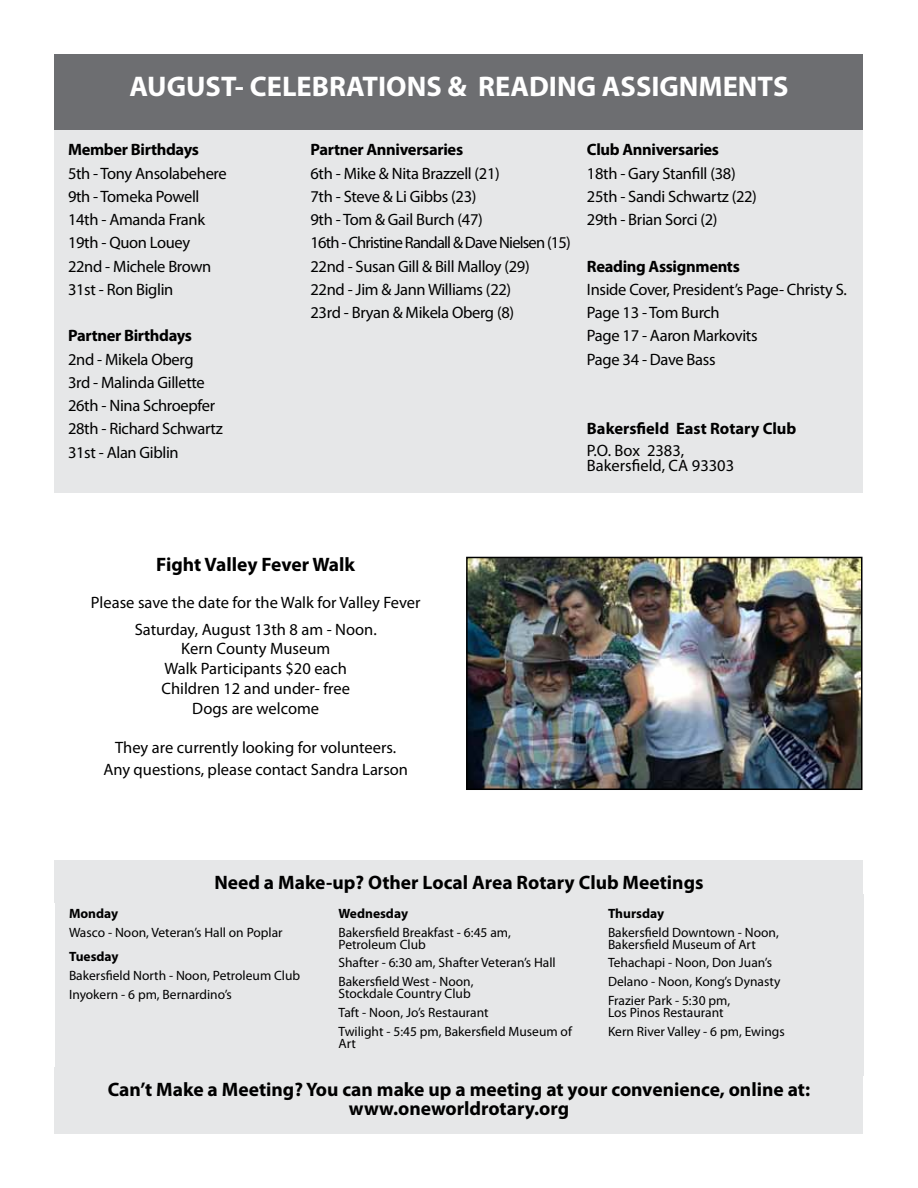
<style>
.page{position:relative;width:918px;height:1188px;background:#fff}
.page>*{position:absolute;margin:0;border:0;box-sizing:border-box;transform-origin:0 0}
.t1{font:700 28.5px "Myriad Pro";color:#fff}
.t2{font:700 19.5px/19.5px "Myriad Pro";color:#000;text-align:center}
.t3{font:16.5px/23.2px "Myriad Pro";letter-spacing:-.02em;color:#000}
.t4{font:16.5px/19.8px "Myriad Pro";color:#000;text-align:center}
.t5{font:700 16.5px "Myriad Pro";letter-spacing:-.02em;color:#000}
.t6{font:700 16.5px "Myriad Pro";color:#000}
.t7{font:13.5px/18.8px "Myriad Pro";color:#000}
.t8{font:700 13.5px "Myriad Pro";color:#000}
</style>
<div class="page">
<div style="left:56px;top:894px;width:269px;height:182px;background:#e6e7e8"></div>
<div style="left:55px;top:861px;width:808px;height:42px;background:#e6e7e8"></div>
<div style="left:325px;top:894px;width:270px;height:182px;background:#e6e7e8"></div>
<div style="left:594px;top:894px;width:270px;height:182px;background:#e6e7e8"></div>
<div style="left:55px;top:1068px;width:808px;height:66px;background:#e6e7e8"></div>
<div style="left:55px;top:130px;width:244px;height:362px;background:#e6e7e8"></div>
<div style="left:55px;top:54px;width:808px;height:76px;background:#6d6e71"></div>
<div style="left:573px;top:130px;width:290px;height:362px;background:#e6e7e8"></div>
<div style="left:297px;top:130px;width:290px;height:362px;background:#e6e7e8"></div>
<img style="left:469px;top:560px;width:390px;height:227px">
<div style="left:466px;top:557px;width:396px;height:233px;border:2px solid #000"></div>
<h1 class="t1" style="left:130px;top:67px;width:37px">AUGU</h1>
<h1 class="t1" style="left:206px;top:67px;width:476px">ST- CELEBRATIONS &amp; READING ASSIGNM</h1>
<h1 class="t1" style="left:723px;top:67px;width:67px">ENTS</h1>
<p class="t5" style="left:68px;top:139px;width:132px">Member Birthdays</p>
<p class="t3" style="left:68px;top:161px;width:160px">5th - Tony Ansolabehere<br>9th - Tomeka Powell<br>14th - Amanda Frank<br>19th - Quon Louey<br>22nd - Michele Brown<br>31st - Ron Biglin</p>
<p class="t5" style="left:68px;top:325px;width:126px">Partner Birthdays</p>
<p class="t3" style="left:68px;top:347px;width:156px">2nd - Mikela Oberg<br>3rd - Malinda Gillette<br>26th - Nina Schroepfer<br>28th - Richard Schwartz<br>31st - Alan Giblin</p>
<p class="t5" style="left:311px;top:139px;width:154px">Partner Anniversaries</p>
<p class="t3" style="left:311px;top:161px;width:262px">6th - Mike &amp; Nita Brazzell (21)<br>7th - Steve &amp; Li Gibbs (23)<br>9th - Tom &amp; Gail Burch (47)<br>16th - Christine Randall &amp; Dave Nielsen (15)<br>22nd - Susan Gill &amp; Bill Malloy (29)<br>22nd - Jim &amp; Jann Williams (22)<br>23rd - Bryan &amp; Mikela Oberg (8)</p>
<p class="t5" style="left:587px;top:139px;width:134px">Club Anniversaries</p>
<p class="t3" style="left:587px;top:161px;width:172px">18th - Gary Stanfill (38)<br>25th - Sandi Schwartz (22)<br>29th - Brian Sorci (2)</p>
<p class="t5" style="left:587px;top:255px;width:154px">Reading Assignments</p>
<p class="t3" style="left:587px;top:278px;width:261px">Inside Cover, President’s Page- Christy S.<br>Page 13 - Tom Burch<br>Page 17 - Aaron Markovits<br>Page 34 - Dave Bass</p>
<p class="t6" style="left:587px;top:418px;width:211px">Bakersfield East Rotary Club</p>
<p class="t4" style="left:587px;top:443px;width:149px;line-height:15px;text-align:left">P.O. Box 2383,<br>Bakersfield, CA 93303</p>
<p class="t2" style="left:156px;top:554px;width:200px">Fight Valley Fever Walk</p>
<p class="t4" style="left:91px;top:589px;width:331px;line-height:26.5px">Please save the date for the Walk for Valley Fever<br>Saturday, August 13th 8 am - Noon.</p>
<p class="t4" style="left:161px;top:639px;width:190px">Kern County Museum<br>Walk Participants $20 each<br>Children 12 and under- free<br>Dogs are welcome</p>
<p class="t4" style="left:103px;top:737px;width:306px;line-height:21.6px">They are currently looking for volunteers.<br>Any questions, please contact Sandra Larson</p>
<p class="t2" style="left:214px;top:872px;width:491px">Need a Make-up? Other Local Area Rotary Club Meetings</p>
<p class="t8" style="left:339px;top:905px;width:71px">Wednesday</p>
<p class="t7" style="left:339px;top:926px;width:174px;line-height:12px">Bakersfield Breakfast - 6:45 am,<br>Petroleum Club</p>
<p class="t7" style="left:339px;top:953px;width:219px">Shafter - 6:30 am, Shafter Veteran’s Hall<br>Bakersfield West - Noon,</p>
<p class="t7" style="left:339px;top:984px;width:235px">Stockdale Country Club<br>Taft - Noon, Jo’s Restaurant<br>Twilight - 5:45 pm, Bakersfield Museum of</p>
<p class="t7" style="left:339px;top:1034px;width:19px">Art</p>
<p class="t8" style="left:69px;top:905px;width:51px">Monday</p>
<p class="t7" style="left:69px;top:923px;width:215px">Wasco - Noon, Veteran’s Hall on Poplar</p>
<p class="t8" style="left:69px;top:948px;width:51px">Tuesday</p>
<p class="t7" style="left:69px;top:966px;width:233px">Bakersfield North - Noon, Petroleum Club<br>Inyokern - 6 pm, Bernardino’s</p>
<p class="t8" style="left:608px;top:905px;width:58px">Thursday</p>
<p class="t7" style="left:608px;top:926px;width:172px;line-height:12px">Bakersfield Downtown - Noon,<br>Bakersfield Museum of Art</p>
<p class="t7" style="left:608px;top:953px;width:174px">Tehachapi - Noon, Don Juan’s<br>Delano - Noon, Kong’s Dynasty<br>Frazier Park - 5:30 pm,</p>
<p class="t7" style="left:608px;top:1003px;width:178px">Los Pinos Restaurant<br>Kern River Valley - 6 pm, Ewings</p>
<p class="t2" style="left:108px;top:1079px;width:704px">Can’t Make a Meeting? You can make up a meeting at your convenience, online at: www.oneworldrotary.org</p>
</div>
